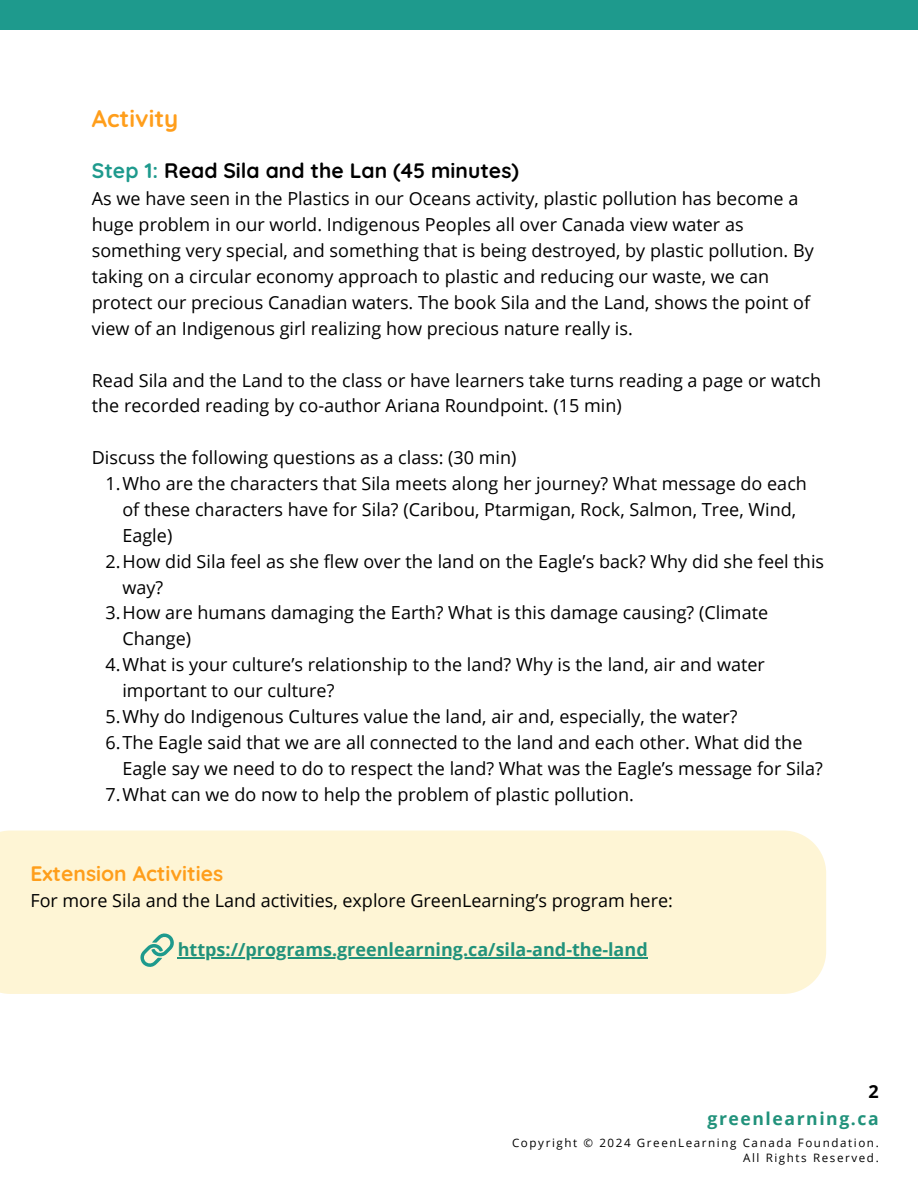
<style>
.page{position:relative;width:918px;height:1188px;background:#fff}
.page>*{position:absolute;margin:0;border:0;box-sizing:border-box;transform-origin:0 0}
.t1{font:700 24px "Quicksand";color:#ff9e1b}
.t2{font:700 21px "Quicksand";color:#000}
.t3{font:700 21px "Quicksand";color:#ff9e1b}
.t4{font:18px/25.8px "Open Sans";color:#000}
.t5{font:700 18px "Open Sans";color:#21927b}
.t6{font:700 18px "Open Sans";color:#000}
.t7{font:700 17.55px "Open Sans";letter-spacing:.09em;color:#21927b}
.t8{font:11.55px "Open Sans";letter-spacing:.14em;color:#000}
.s1{color:#1e9a8d}
</style>
<div class="page">
<div style="left:0;top:0;width:918px;height:29px;background:#1e9a8d"></div>
<div style="left:0;top:831px;width:826px;height:163px;background:#fef5d5"></div>
<hr style="left:178px;top:957px;width:470px;height:1px;background:#21927b">
<svg style="left:140px;top:933px;width:34px;height:35px"></svg>
<h1 class="t1" style="left:92px;top:103px;width:88px">Activity</h1>
<h3 class="t2" style="left:92px;top:157px;width:429px"><span class="s1">Step 1:</span> Read Sila and the Lan (45 minutes)</h3>
<h3 class="t4" style="left:92px;top:186px;width:723px">As we have seen in the Plastics in our Oceans activity, plastic pollution has become a huge problem in our world. Indigenous Peoples all over Canada view water as something very special, and something that is being destroyed, by plastic pollution. By taking on a circular economy approach to plastic and reducing our waste, we can protect our precious Canadian waters. The book Sila and the Land, shows the point of view of an Indigenous girl realizing how precious nature really is.</h3>
<h3 class="t4" style="left:92px;top:367px;width:731px">Read Sila and the Land to the class or have learners take turns reading a page or watch the recorded reading by co-author Ariana Roundpoint. (15 min)</h3>
<h3 class="t4" style="left:92px;top:444px;width:426px">Discuss the following questions as a class: (30 min)</h3>
<p class="t4" style="left:122px;top:470px;width:686px;text-indent:-17px">1.Who are the characters that Sila meets along her journey? What message do each of these characters have for Sila? (Caribou, Ptarmigan, Rock, Salmon, Tree, Wind,<br>Eagle)</p>
<p class="t4" style="left:122px;top:548px;width:703px;text-indent:-17px">2.How did Sila feel as she flew over the land on the Eagle’s back? Why did she feel this way?</p>
<p class="t4" style="left:122px;top:600px;width:647px;text-indent:-17px">3.How are humans damaging the Earth? What is this damage causing? (Climate<br>Change)</p>
<p class="t4" style="left:122px;top:651px;width:644px;text-indent:-17px">4.What is your culture’s relationship to the land? Why is the land, air and water important to our culture?</p>
<p class="t4" style="left:105px;top:703px;width:634px">5.Why do Indigenous Cultures value the land, air and, especially, the water?</p>
<p class="t4" style="left:122px;top:729px;width:702px;text-indent:-17px">6.The Eagle said that we are all connected to the land and each other. What did the<br>Eagle say we need to do to respect the land? What was the Eagle’s message for Sila?</p>
<p class="t4" style="left:105px;top:781px;width:530px">7.What can we do now to help the problem of plastic pollution.</p>
<h2 class="t3" style="left:30px;top:860px;width:194px">Extension Activities</h2>
<h2 class="t4" style="left:30px;top:887px;width:644px">For more Sila and the Land activities, explore GreenLearning’s program here:</h2>
<p class="t5" style="left:178px;top:937px;width:471px">https://programs.greenlearning.ca/sila-and-the-land</p>
<p class="t6" style="left:868px;top:1078px;width:12px">2</p>
<p class="t7" style="left:708px;top:1106px;width:173px">greenlearning.ca</p>
<h3 class="t8" style="left:512px;top:1134px;width:368px">Copyright © 2024 GreenLearning Canada Foundation.</h3>
<h2 class="t8" style="left:743px;top:1150px;width:137px">All Rights Reserved.</h2>
</div>
